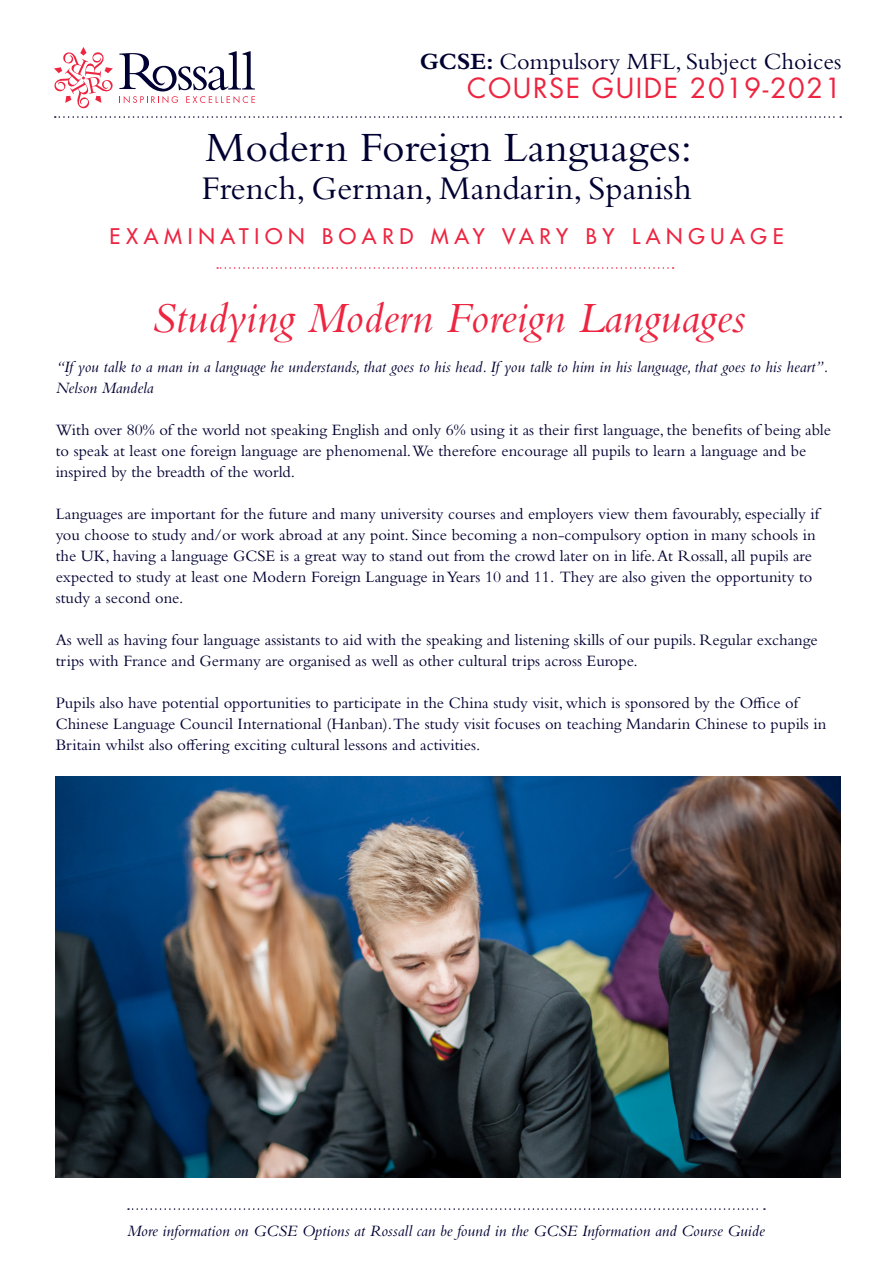
<style>
.page{position:relative;width:893px;height:1263px;background:#fff}
.page>*{position:absolute;margin:0;border:0;box-sizing:border-box;transform-origin:0 0}
.t1{font:italic 45px "Bembo Std";color:#ed2541}
.t2{font:43.5px "Bembo Std";color:#000032}
.t3{font:34.5px "Bembo Std";color:#000032}
.t4{font:27px "Futura Std";letter-spacing:.06em;color:#ed2541}
.t5{font:24.3px "Bembo Std";color:#000032}
.t6{font:500 21px "Futura Std";letter-spacing:.27em;color:#ed2541}
.t7{font:16.5px/21px "Bembo Std";color:#000032}
.t8{font:italic 16.5px/21px "Bembo Std";color:#000032}
.s1{font-weight:700}
</style>
<div class="page">
<svg style="left:128px;top:1208px;width:637px;height:2px"></svg>
<svg style="left:54px;top:47px;width:59px;height:62px"></svg>
<svg style="left:119px;top:51px;width:136px;height:52px"></svg>
<svg style="left:55px;top:116px;width:786px;height:2px"></svg>
<svg style="left:217px;top:267px;width:457px;height:2px"></svg>
<img style="left:55px;top:776px;width:786px;height:402px">
<p class="t5" style="left:420px;top:47px;width:423px"><span class="s1">GCSE:</span> Compulsory MFL, Subject Choices</p>
<h3 class="t4" style="left:467px;top:71px;width:376px">COURSE GUIDE 2019-2021</h3>
<p class="t2" style="left:205px;top:122px;width:488px">Modern Foreign Languages:</p>
<p class="t3" style="left:201px;top:168px;width:492px">French, German, Mandarin, Spanish</p>
<p class="t6" style="left:109px;top:223px;width:676px">EXAMINATION BOARD MAY VARY BY LANGUAGE</p>
<p class="t1" style="left:151px;top:291px;width:596px">Studying Modern Foreign Languages</p>
<p class="t8" style="left:56px;top:356px;width:774px">“If you talk to a man in a language he understands, that goes to his head. If you talk to him in his language, that goes to his heart”.<br>Nelson Mandela</p>
<p class="t7" style="left:56px;top:419px;width:777px">With over 80% of the world not speaking English and only 6% using it as their first language, the benefits of being able to speak at least one foreign language are phenomenal.We therefore encourage all pupils to learn a language and be inspired by the breadth of the world.</p>
<p class="t7" style="left:56px;top:503px;width:765px">Languages are important for the future and many university courses and employers view them favourably, especially if you choose to study and/or work abroad at any point. Since becoming a non-compulsory option in many schools in the UK, having a language GCSE is a great way to stand out from the crowd later on in life. At Rossall, all pupils are expected to study at least one Modern Foreign Language in Years 10 and 11. They are also given the opportunity to study a second one.</p>
<p class="t7" style="left:56px;top:629px;width:764px">As well as having four language assistants to aid with the speaking and listening skills of our pupils. Regular exchange trips with France and Germany are organised as well as other cultural trips across Europe.</p>
<p class="t7" style="left:56px;top:692px;width:772px">Pupils also have potential opportunities to participate in the China study visit, which is sponsored by the Office of<br>Chinese Language Council International (Hanban).The study visit focuses on teaching Mandarin Chinese to pupils in<br>Britain whilst also offering exciting cultural lessons and activities.</p>
<p class="t8" style="left:127px;top:1220px;width:639px">More information on GCSE Options at Rossall can be found in the GCSE Information and Course Guide</p>
</div>
